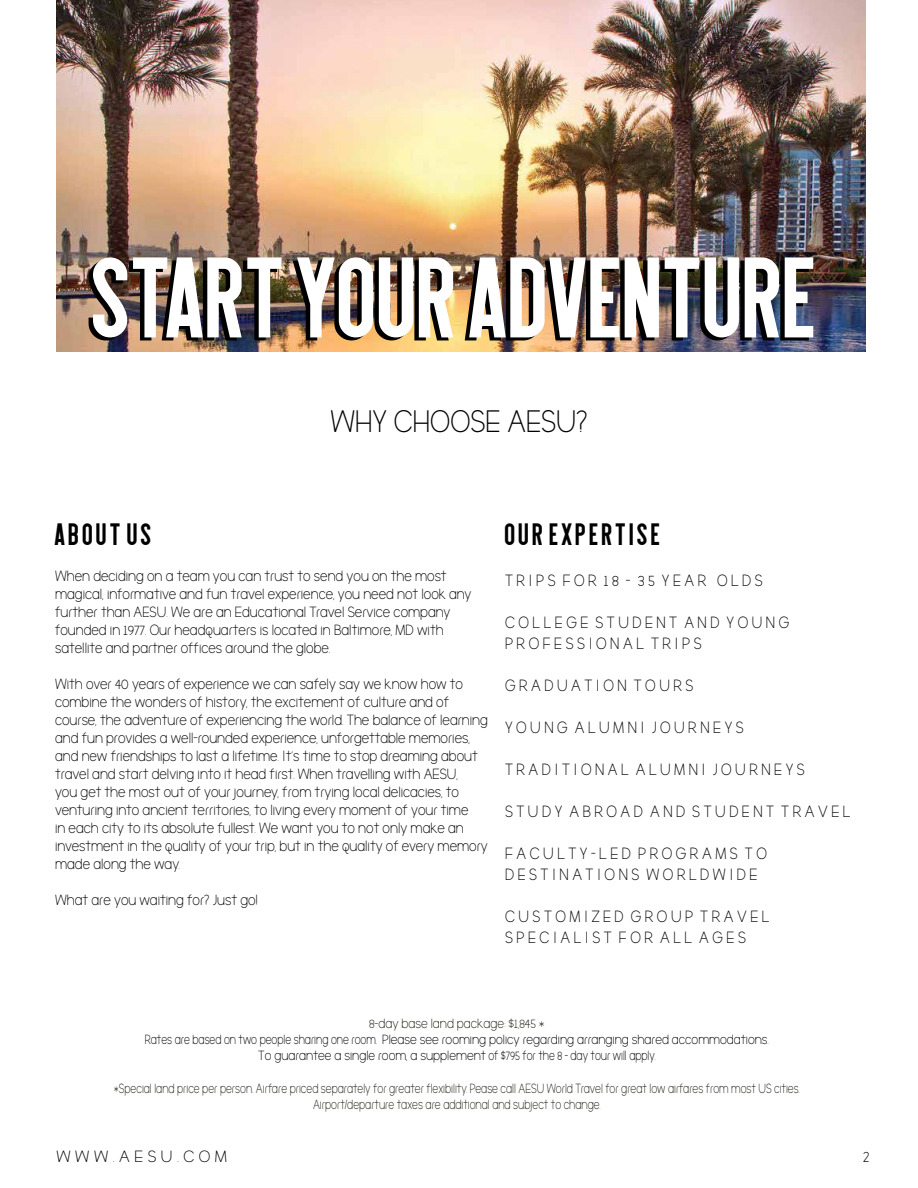
<style>
.page{position:relative;width:918px;height:1188px;background:#fff}
.page>*{position:absolute;margin:0;border:0;box-sizing:border-box;transform-origin:0 0}
.t1{font:117px "Queenof Clubs";color:#fff}
.t2{font:31.5px "Queenof Clubs";color:#000}
.t3{font:31.5px "thebrooklyn";color:#000}
.t4{font:16.5px/21px "thebrooklyn";letter-spacing:.25em;color:#000}
.t5{font:16.5px "thebrooklyn";letter-spacing:.25em;color:#000;scale:1.1 1}
.t6{font:15px/18px "thebrooklyn";color:#000}
.t7{font:13.5px/16.2px "thebrooklyn";color:#1a2213;text-align:center;scale:.87 1}
.t8{font:13.5px/16.2px "thebrooklyn";color:#000;text-align:center;scale:.87 1}
.t9{font:13.5px "thebrooklyn";color:#1a2213}
</style>
<div class="page">
<img style="left:57px;top:0;width:808px;height:352px">
<h1 class="t1" style="left:93px;top:233px;width:727px">START YOUR ADVENTURE</h1>
<h2 class="t3" style="left:331px;top:402px;width:258px">WHY CHOOSE AESU?</h2>
<h2 class="t2" style="left:55px;top:517px;width:99px">A B O U T U S</h2>
<p class="t6" style="left:55px;top:567px;width:418px">When deciding on a team you can trust to send you on the most magical, informative and fun travel experience, you need not look any further than AESU. We are an Educational Travel Service company founded in 1977. Our headquarters is located in Baltimore, MD with satellite and partner offices around the globe.</p>
<p class="t6" style="left:55px;top:675px;width:434px">With over 40 years of experience we can safely say we know how to combine the wonders of history, the excitement of culture and of course, the adventure of experiencing the world. The balance of learning and fun provides a well-rounded experience, unforgettable memories, and new friendships to last a lifetime. It’s time to stop dreaming about travel and start delving into it head first. When travelling with AESU,<br>you get the most out of your journey, from trying local delicacies, to venturing into ancient territories, to living every moment of your time<br>in each city to its absolute fullest. We want you to not only make an investment in the quality of your trip, but in the quality of every memory made along the way.</p>
<p class="t6" style="left:55px;top:891px;width:204px">What are you waiting for? Just go!</p>
<h2 class="t2" style="left:505px;top:517px;width:157px">O U R E X P E R T I S E</h2>
<p class="t4" style="left:505px;top:570px;width:259px">T R I P S F O R 1 8 - 3 5 Y E A R O L D S</p>
<p class="t4" style="left:505px;top:612px;width:286px">C O L L E G E S T U D E N T A N D Y O U N G<br>P R O F E S S I O N A L T R I P S</p>
<p class="t4" style="left:505px;top:675px;width:190px">G R A D U A T I O N T O U R S</p>
<p class="t4" style="left:505px;top:717px;width:240px">Y O U N G A L U M N I J O U R N E Y S</p>
<p class="t4" style="left:505px;top:759px;width:301px">T R A D I T I O N A L A L U M N I J O U R N E Y S</p>
<p class="t4" style="left:505px;top:801px;width:347px">S T U D Y A B R O A D A N D S T U D E N T T R A V E L</p>
<p class="t4" style="left:505px;top:843px;width:263px">F A C U L T Y - L E D P R O G R A M S T O<br>D E S T I N A T I O N S W O R L D W I D E</p>
<p class="t4" style="left:505px;top:906px;width:266px">C U S T O M I Z E D G R O U P T R A V E L<br>S P E C I A L I S T F O R A L L A G E S</p>
<p class="t9" style="left:369px;top:1015px;width:177px">8-day base land package: $1,845 *</p>
<p class="t8" style="left:145px;top:1031px;width:719px">Rates are based on two people sharing one room. Please see rooming policy regarding arranging shared accommodations.<br>To guarantee a single room, a supplement of $795 for the 8 - day tour will apply.</p>
<p class="t7" style="left:114px;top:1080px;width:790px">*Special land price per person. Airfare priced separately for greater flexibility. Pease call AESU World Travel for great low airfares from most US cities.<br>Airport/departure taxes are additional and subject to change.</p>
<p class="t5" style="left:57px;top:1147px;width:157px">WWW.AESU.COM</p>
<p class="t4" style="left:863px;top:1146px;width:8px">2</p>
</div>
